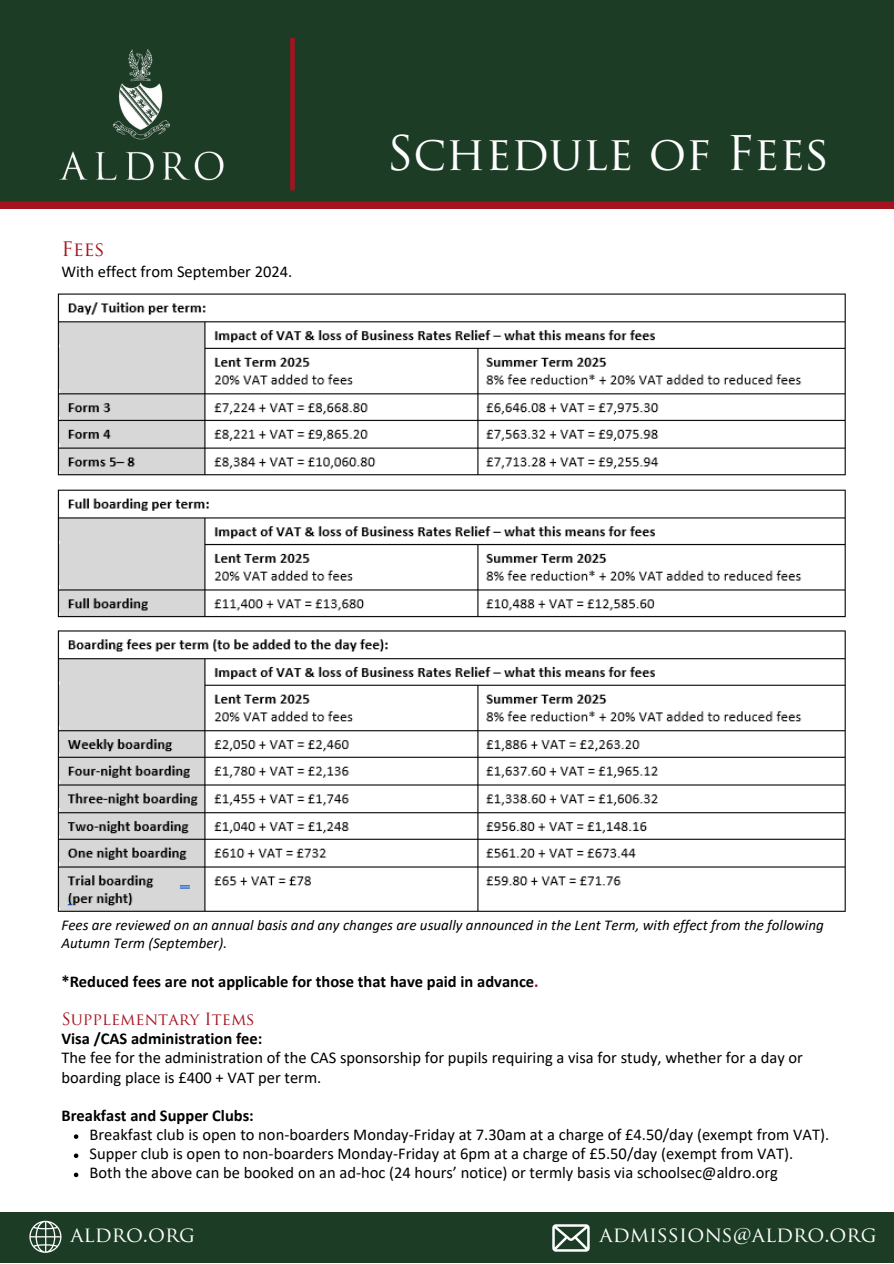
<style>
.page{position:relative;width:894px;height:1264px;background:#fff}
.page>*{position:absolute;margin:0;border:0;box-sizing:border-box;transform-origin:0 0}
.t1{font:46.5px "Trajan Pro";color:#fff}
.t2{font:21px "Trajan Pro";color:#fff}
.t3{font:19.5px "Trajan Pro";color:#a51321}
.t4{font:16.5px/19.2px "Calibri";color:#000}
.t5{font:700 16.5px "Calibri";color:#000}
.t6{font:16.5px "Trajan Pro";color:#a51321}
.t7{font:italic 15px/18px "Calibri";color:#000}
.s1{color:#a51321}
</style>
<div class="page">
<div style="left:0;top:1212px;width:893px;height:51px;background:#1c3c25"></div>
<svg style="left:552px;top:1224px;width:37px;height:27px"></svg>
<svg style="left:29px;top:1220px;width:32px;height:32px"></svg>
<div style="left:0;top:0;width:893px;height:208px;background:#1c3c25"></div>
<img style="left:29px;top:20px;width:224px;height:188px">
<div style="left:290px;top:38px;width:5px;height:152px;background:#a51321"></div>
<img style="left:57px;top:293px;width:789px;height:619px">
<svg style="left:74px;top:1134px;width:4px;height:4px"></svg>
<svg style="left:74px;top:1153px;width:4px;height:4px"></svg>
<svg style="left:74px;top:1172px;width:4px;height:5px"></svg>
<p class="t3" style="left:61px;top:241px;width:45px">Fees</p>
<h1 class="t4" style="left:61px;top:264px;width:232px">With effect from September 2024.</h1>
<p class="t1" style="left:387px;top:135px;width:444px">Schedule of Fees</p>
<p class="t7" style="left:61px;top:916px;width:763px">Fees are reviewed on an annual basis and any changes are usually announced in the Lent Term, with effect from the following<br>Autumn Term (September).</p>
<p class="t5" style="left:61px;top:974px;width:478px">*Reduced fees are not applicable for those that have paid in advance<span class="s1">.</span></p>
<h3 class="t6" style="left:61px;top:1012px;width:195px">Supplementary Items</h3>
<p class="t5" style="left:61px;top:1031px;width:202px">Visa /CAS administration fee:</p>
<p class="t4" style="left:61px;top:1049px;width:742px">The fee for the administration of the CAS sponsorship for pupils requiring a visa for study, whether for a day or boarding place is £400 + VAT per term.</p>
<p class="t5" style="left:61px;top:1108px;width:194px">Breakfast and Supper Clubs:</p>
<h3 class="t4" style="left:89px;top:1126px;width:741px">Breakfast club is open to non-boarders Monday-Friday at 7.30am at a charge of £4.50/day (exempt from VAT).</h3>
<p class="t4" style="left:89px;top:1145px;width:705px">Supper club is open to non-boarders Monday-Friday at 6pm at a charge of £5.50/day (exempt from VAT).</p>
<p class="t4" style="left:89px;top:1164px;width:689px">Both the above can be booked on an ad-hoc (24 hours’ notice) or termly basis via schoolsec@aldro.org</p>
<p class="t2" style="left:70px;top:1226px;width:126px">aldro.org</p>
<p class="t2" style="left:599px;top:1226px;width:278px">admissions@aldro.org</p>
</div>
